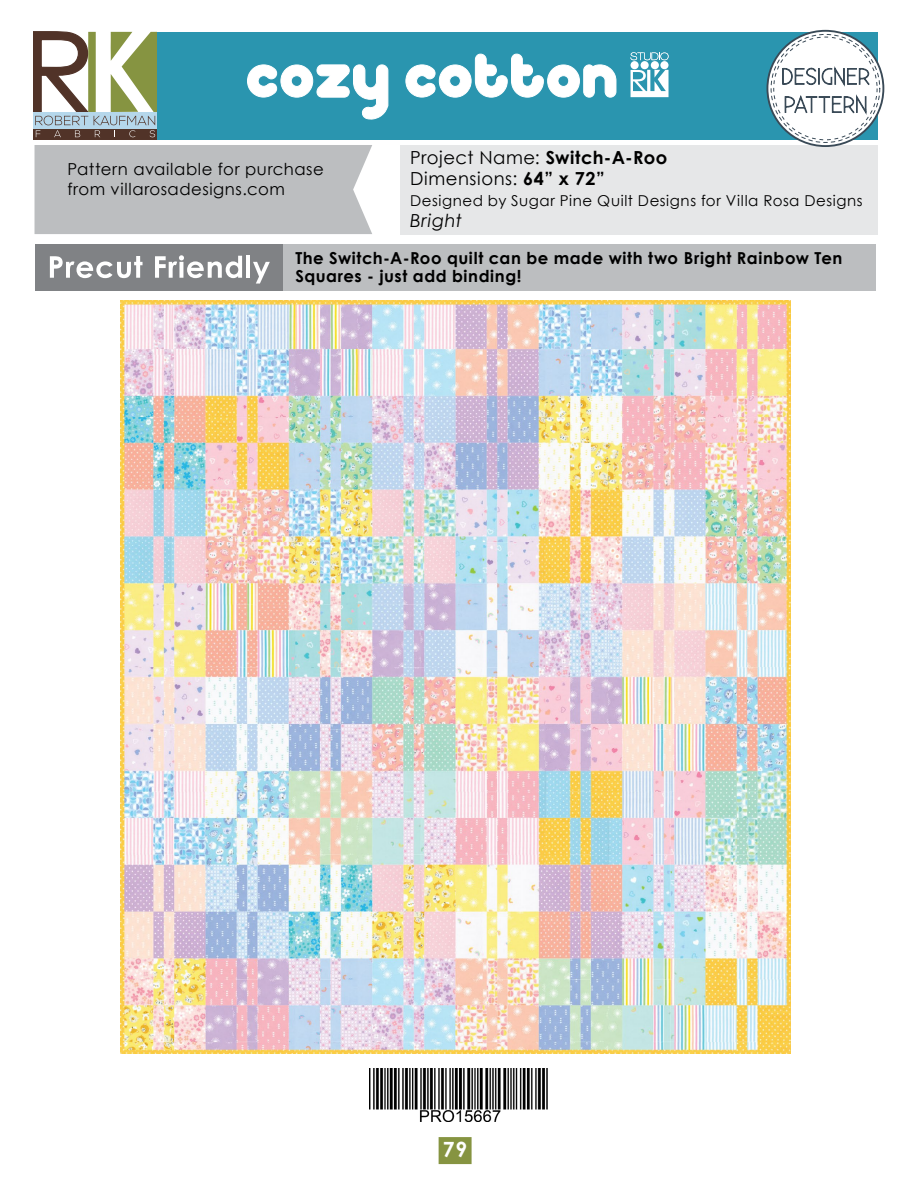
<style>
.page{position:relative;width:918px;height:1188px;background:#fff}
.page>*{position:absolute;margin:0;border:0;box-sizing:border-box;transform-origin:0 0}
.t1{font:700 21px "Century Gothic";color:#fff}
.t2{font:18px/21px "Century Gothic";letter-spacing:.03em;color:#000}
.t3{font:italic 18px "Century Gothic";letter-spacing:.035em;color:#000}
.t4{font:700 16.5px/18px "Century Gothic";letter-spacing:.035em;color:#000}
.t5{font:16.5px/19.8px "Century Gothic";letter-spacing:.035em;color:#000}
.t6{font:15px "Century Gothic";letter-spacing:.04em;color:#000}
.s1{font-weight:700}
</style>
<div class="page">
<div style="left:439px;top:1137px;width:33px;height:27px;background:#869441"></div>
<img style="left:369px;top:1068px;width:179px;height:54px">
<img style="left:121px;top:300px;width:670px;height:754px">
<div style="left:35px;top:145px;width:337px;height:89px;background:#bcbec0"></div>
<div style="left:400px;top:145px;width:478px;height:89px;background:#e6e7e8"></div>
<div style="left:35px;top:245px;width:841px;height:46px;background:#bcbec0"></div>
<div style="left:35px;top:245px;width:248px;height:46px;background:#808285"></div>
<svg style="left:50px;top:256px;width:93px;height:22px"></svg>
<svg style="left:155px;top:255px;width:87px;height:23px"></svg>
<hr style="left:246px;top:256px;width:4px;height:22px;background:#fff">
<svg style="left:253px;top:262px;width:17px;height:22px"></svg>
<div style="left:153px;top:32px;width:725px;height:107px;background:#2a95af"></div>
<svg style="left:34px;top:32px;width:123px;height:107px"></svg>
<svg style="left:767px;top:31px;width:116px;height:115px"></svg>
<div style="left:767px;top:30px;width:117px;height:117px;border:2px solid #3a4a57;border-radius:50%"></div>
<svg style="left:771px;top:34px;width:109px;height:108px"></svg>
<div style="left:774px;top:37px;width:103px;height:103px;background:#fff;border-radius:50%"></div>
<svg style="left:782px;top:66px;width:88px;height:51px"></svg>
<svg style="left:247px;top:65px;width:141px;height:54px"></svg>
<svg style="left:406px;top:54px;width:210px;height:44px"></svg>
<svg style="left:631px;top:70px;width:38px;height:27px"></svg>
<div style="left:631px;top:61px;width:8px;height:8px;background:#fff;border-radius:50%"></div>
<div style="left:641px;top:61px;width:8px;height:8px;background:#fff;border-radius:50%"></div>
<div style="left:651px;top:61px;width:8px;height:8px;background:#fff;border-radius:50%"></div>
<div style="left:660px;top:61px;width:9px;height:8px;background:#fff;border-radius:50%"></div>
<svg style="left:631px;top:52px;width:38px;height:8px"></svg>
<p class="t5" style="left:67px;top:159px;width:258px">Pattern available for purchase from villarosadesigns.com</p>
<p class="t2" style="left:410px;top:147px;width:259px">Project Name: <span class="s1">Switch-A-Roo<br></span>Dimensions: <span class="s1">64” x 72”</span></p>
<p class="t6" style="left:410px;top:190px;width:454px">Designed by Sugar Pine Quilt Designs for Villa Rosa Designs</p>
<p class="t3" style="left:410px;top:208px;width:53px">Bright</p>
<p class="t4" style="left:295px;top:249px;width:548px">The Switch-A-Roo quilt can be made with two Bright Rainbow Ten<br>Squares - just add binding!</p>
<p class="t1" style="left:443px;top:1134px;width:26px">79</p>
</div>
